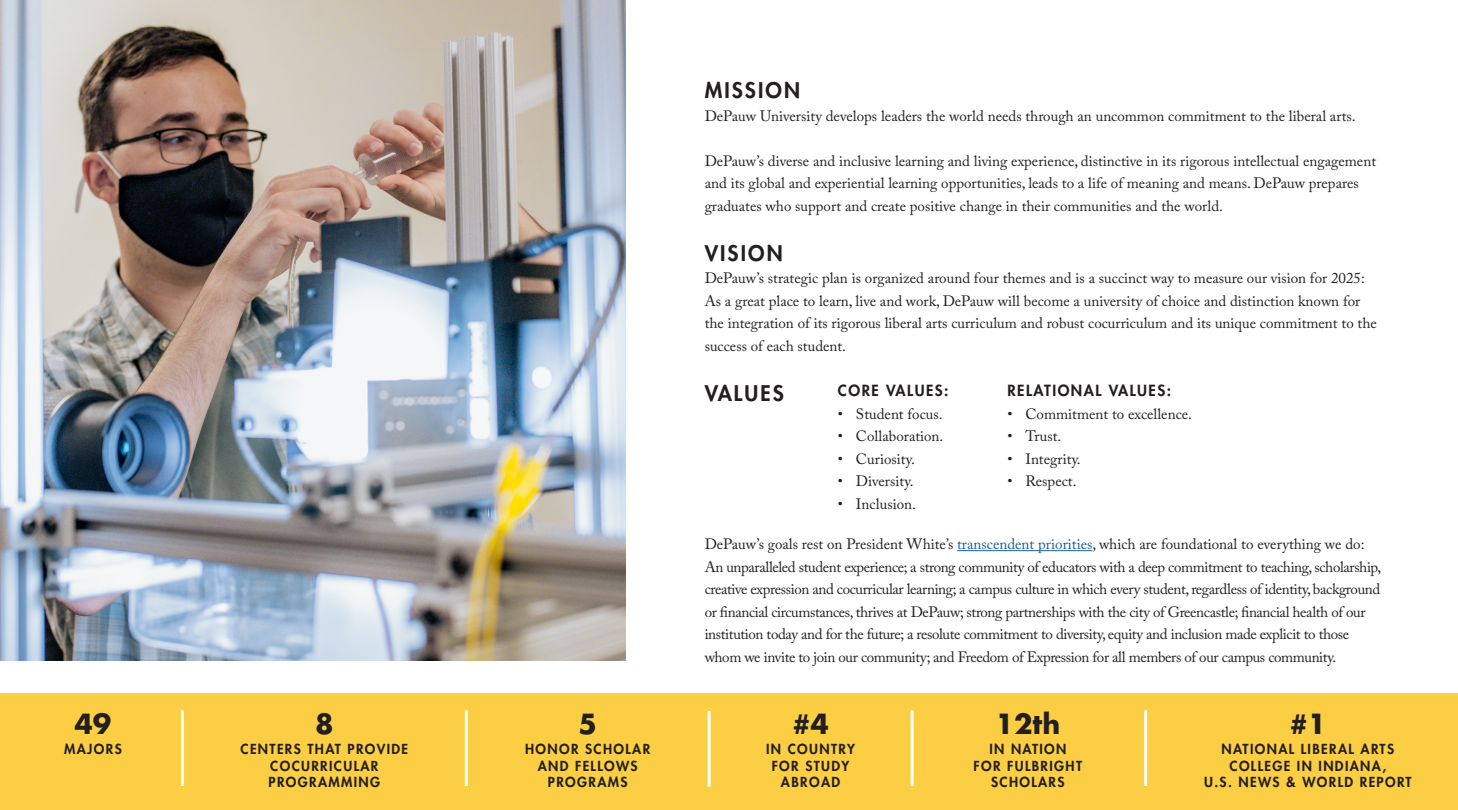
<style>
.page{position:relative;width:1458px;height:810px;background:#fff}
.page>*{position:absolute;margin:0;border:0;box-sizing:border-box;transform-origin:0 0}
.t1{font:700 27px "Futura Std";color:#231f20}
.t2{font:800 21px "Futura Std";letter-spacing:.1em;color:#231f20}
.t3{font:15px/22.5px "Adobe Caslon Pro";color:#231f20}
.t4{font:15px/22.5px "Adobe Caslon Pro";letter-spacing:-.025em;color:#231f20}
.t5{font:800 15px "Futura Std";letter-spacing:.1em;color:#231f20}
.t6{font:800 13.5px/16.2px "Futura Std";letter-spacing:.1em;color:#231f20;text-align:center}
.s1{color:#175d9e}
</style>
<div class="page">
<div style="left:0;top:693px;width:1458px;height:117px;background:#fcce44"></div>
<hr style="left:181px;top:710px;width:3px;height:76px;background:#fff">
<hr style="left:465px;top:710px;width:3px;height:76px;background:#fff">
<hr style="left:708px;top:711px;width:3px;height:76px;background:#fff">
<hr style="left:911px;top:710px;width:3px;height:76px;background:#fff">
<hr style="left:1144px;top:710px;width:3px;height:76px;background:#fff">
<img style="left:0;top:0;width:626px;height:661px">
<hr style="left:957px;top:550px;width:135px;height:1px;background:#175d9e">
<p class="t1" style="left:74px;top:706px;width:39px">49</p>
<p class="t6" style="left:64px;top:741px;width:59px">MAJORS</p>
<p class="t1" style="left:315px;top:706px;width:20px">8</p>
<p class="t6" style="left:241px;top:741px;width:169px">CENTERS THAT PROVIDE<br>COCURRICULAR<br>PROGRAMMING</p>
<p class="t1" style="left:578px;top:706px;width:20px">5</p>
<p class="t6" style="left:525px;top:741px;width:127px">HONOR SCHOLAR<br>AND FELLOWS<br>PROGRAMS</p>
<p class="t2" style="left:705px;top:77px;width:97px">MISSION</p>
<p class="t3" style="left:705px;top:104px;width:652px">DePauw University develops leaders the world needs through an uncommon commitment to the liberal arts.</p>
<p class="t3" style="left:705px;top:149px;width:673px">DePauw’s diverse and inclusive learning and living experience, distinctive in its rigorous intellectual engagement and its global and experiential learning opportunities, leads to a life of meaning and means. DePauw prepares graduates who support and create positive change in their communities and the world.</p>
<p class="t2" style="left:705px;top:240px;width:79px">VISION</p>
<p class="t3" style="left:705px;top:267px;width:662px">DePauw’s strategic plan is organized around four themes and is a succinct way to measure our vision for 2025:</p>
<p class="t3" style="left:705px;top:289px;width:674px">As a great place to learn, live and work, DePauw will become a university of choice and distinction known for the integration of its rigorous liberal arts curriculum and robust cocurriculum and its unique commitment to the success of each student.</p>
<p class="t2" style="left:705px;top:380px;width:81px">VALUES</p>
<p class="t5" style="left:838px;top:381px;width:112px">CORE VALUES:</p>
<p class="t3" style="left:838px;top:402px;width:106px">• Student focus.</p>
<p class="t3" style="left:838px;top:425px;width:107px">• Collaboration.</p>
<p class="t3" style="left:838px;top:447px;width:78px">• Curiosity.</p>
<p class="t3" style="left:838px;top:470px;width:77px">• Diversity.</p>
<p class="t3" style="left:838px;top:492px;width:79px">• Inclusion.</p>
<p class="t3" style="left:705px;top:533px;width:661px">DePauw’s goals rest on President White’s <span class="s1">transcendent priorities</span>, which are foundational to everything we do:</p>
<p class="t4" style="left:705px;top:555px;width:678px">An unparalleled student experience; a strong community of educators with a deep commitment to teaching, scholarship, creative expression and cocurricular learning; a campus culture in which every student, regardless of identity, background or financial circumstances, thrives at DePauw; strong partnerships with the city of Greencastle; financial health of our institution today and for the future; a resolute commitment to diversity, equity and inclusion made explicit to those whom we invite to join our community; and Freedom of Expression for all members of our campus community.</p>
<p class="t5" style="left:1007px;top:381px;width:165px">RELATIONAL VALUES:</p>
<p class="t3" style="left:1007px;top:402px;width:186px">• Commitment to excellence.</p>
<p class="t3" style="left:1007px;top:425px;width:56px">• Trust.</p>
<p class="t3" style="left:1007px;top:447px;width:75px">• Integrity.</p>
<p class="t3" style="left:1007px;top:470px;width:71px">• Respect.</p>
<p class="t1" style="left:792px;top:706px;width:39px">#4</p>
<p class="t6" style="left:766px;top:741px;width:90px">IN COUNTRY<br>FOR STUDY<br>ABROAD</p>
<p class="t1" style="left:996px;top:706px;width:66px">12th</p>
<p class="t6" style="left:974px;top:741px;width:110px">IN NATION<br>FOR FULBRIGHT<br>SCHOLARS</p>
<p class="t1" style="left:1289px;top:706px;width:39px">#1</p>
<p class="t6" style="left:1204px;top:741px;width:209px">NATIONAL LIBERAL ARTS<br>COLLEGE IN INDIANA,<br>U.S. NEWS &amp; WORLD REPORT</p>
</div>
